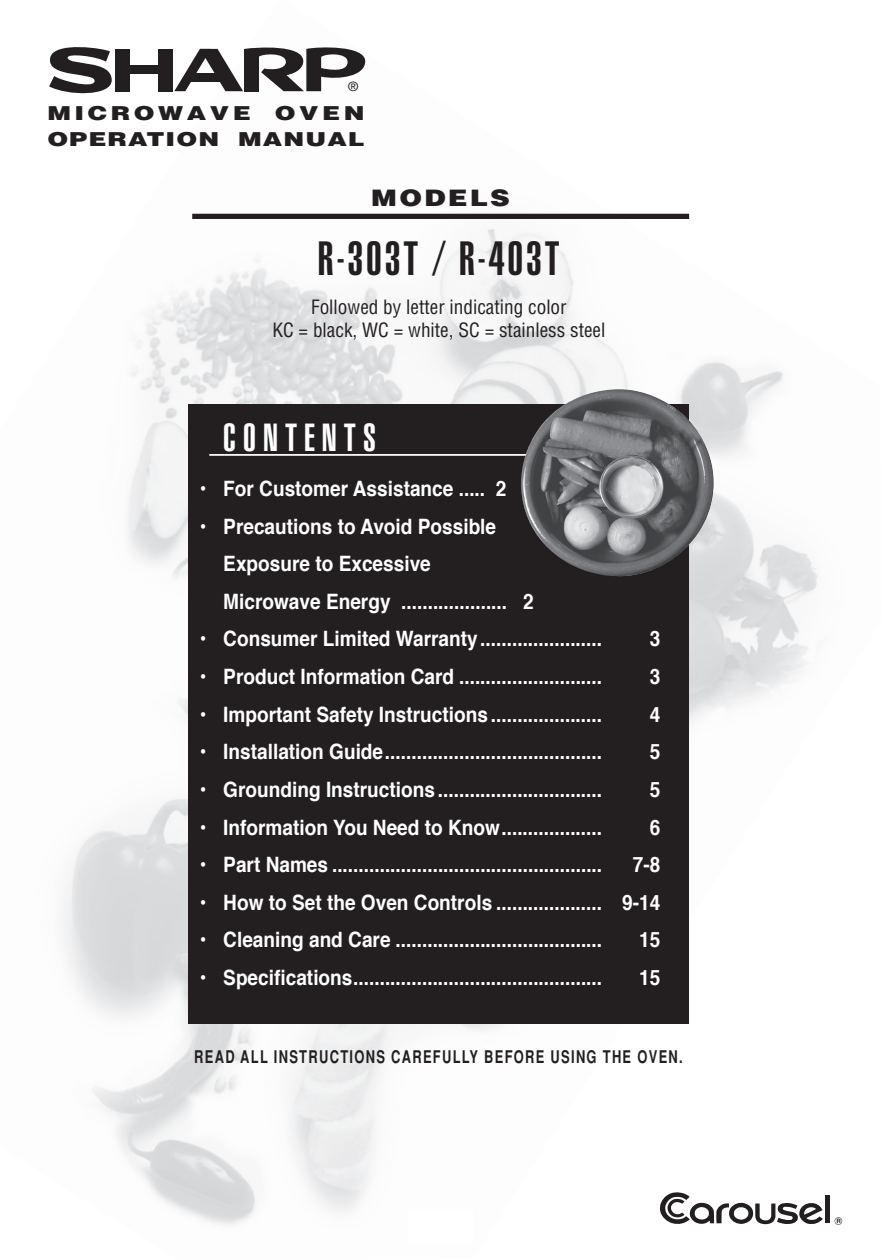
<style>
.page{position:relative;width:882px;height:1260px;background:#fff}
.page>*{position:absolute;margin:0;border:0;box-sizing:border-box;transform-origin:0 0}
.t1{font:900 extra-condensed 47.25px "Helvetica";letter-spacing:.065em;color:#231f20}
.t2{font:900 extra-condensed 38.5px "Helvetica";letter-spacing:.185em;color:#fff}
.t3{font:900 22.75px "Helvetica";letter-spacing:.085em;color:#231f20;scale:1.2 1}
.t4{font:700 21.18px/37.6px "Helvetica";color:#fff;scale:.9 1}
.t5{font:condensed 19.25px/23.1px "Helvetica";color:#231f20;text-align:center}
.t6{font:900 19.25px/26.2px "Helvetica";letter-spacing:.045em;color:#231f20;scale:1.3 1}
.t7{font:700 condensed 17.5px "Helvetica";letter-spacing:.08em;color:#231f20;scale:.9 1}
.t8{font:12.95px "Helvetica";color:#231f20}
</style>
<div class="page">
<img style="left:62px;top:49px;width:781px;height:1177px">
<div style="left:189px;top:404px;width:500px;height:620px;background:#231f20"></div>
<hr style="left:209px;top:454px;width:459px;height:2px;background:#fff">
<img style="left:511px;top:389px;width:216px;height:190px">
<div style="left:192px;top:214px;width:497px;height:5px;background:#231f20"></div>
<div style="left:825px;top:1196px;width:5px;height:27px;background:#231f20"></div>
<svg style="left:660px;top:1192px;width:163px;height:33px"></svg>
<svg style="left:835px;top:1217px;width:7px;height:8px"></svg>
<div style="left:115px;top:49px;width:14px;height:42px;background:#231f20"></div>
<div style="left:158px;top:49px;width:14px;height:42px;background:#231f20"></div>
<div style="left:128px;top:65px;width:31px;height:9px;background:#231f20"></div>
<svg style="left:174px;top:47px;width:191px;height:44px"></svg>
<svg style="left:49px;top:47px;width:63px;height:50px"></svg>
<div style="left:408px;top:1209px;width:64px;height:33px;background:#fff"></div>
<p class="t8" style="left:348px;top:79px;width:11px">®</p>
<p class="t6" style="left:47px;top:99px;width:246px">MICROWAVE OVEN<br>OPERATION MANUAL</p>
<p class="t3" style="left:371px;top:183px;width:117px">MODELS</p>
<h1 class="t1" style="left:318px;top:231px;width:243px">R-303T / R-403T</h1>
<p class="t5" style="left:272px;top:295px;width:335px">Followed by letter indicating color<br>KC = black, WC = white, SC = stainless steel</p>
<h2 class="t2" style="left:223px;top:415px;width:154px">CONTENTS</h2>
<p class="t4" style="left:200px;top:470px;width:342px">• For Customer Assistance ..... 2</p>
<p class="t4" style="left:223px;top:508px;width:346px;text-indent:-24px">• Precautions to Avoid Possible<br>Exposure to Excessive<br>Microwave Energy .................... 2</p>
<p class="t4" style="left:200px;top:620px;width:449px">• Consumer Limited Warranty.......................</p>
<p class="t4" style="left:650px;top:620px;width:13px">3</p>
<p class="t4" style="left:200px;top:658px;width:449px">• Product Information Card ...........................</p>
<p class="t4" style="left:650px;top:658px;width:13px">3</p>
<p class="t4" style="left:200px;top:696px;width:449px">• Important Safety Instructions .....................</p>
<p class="t4" style="left:650px;top:696px;width:13px">4</p>
<p class="t4" style="left:200px;top:733px;width:449px">• Installation Guide.........................................</p>
<p class="t4" style="left:650px;top:733px;width:13px">5</p>
<p class="t4" style="left:200px;top:771px;width:449px">• Grounding Instructions ...............................</p>
<p class="t4" style="left:650px;top:771px;width:13px">5</p>
<p class="t4" style="left:200px;top:809px;width:449px">• Information You Need to Know...................</p>
<p class="t4" style="left:650px;top:809px;width:13px">6</p>
<p class="t4" style="left:200px;top:846px;width:449px">• Part Names ...................................................</p>
<p class="t4" style="left:633px;top:846px;width:32px">7-8</p>
<p class="t4" style="left:200px;top:884px;width:513px">• How to Set the Oven Controls .................... 9-14</p>
<p class="t4" style="left:200px;top:921px;width:449px">• Cleaning and Care .......................................</p>
<p class="t4" style="left:639px;top:921px;width:25px">15</p>
<p class="t4" style="left:200px;top:959px;width:449px">• Specifications...............................................</p>
<p class="t4" style="left:639px;top:959px;width:25px">15</p>
<p class="t7" style="left:194px;top:1046px;width:544px">READ ALL INSTRUCTIONS CAREFULLY BEFORE USING THE OVEN.</p>
</div>
